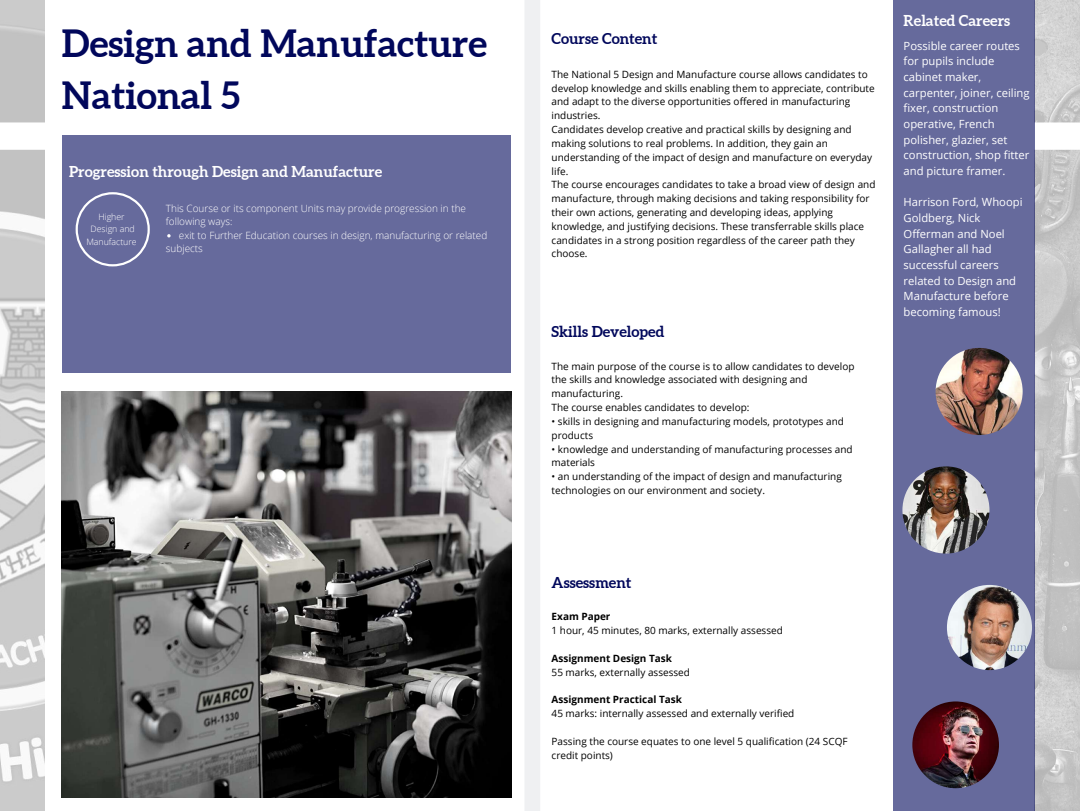
<style>
.page{position:relative;width:1080px;height:811px;background:#fff}
.page>*{position:absolute;margin:0;border:0;box-sizing:border-box;transform-origin:0 0}
.t1{font:700 37.5px/52.3px "Aleo";color:#01075b}
.t2{font:700 15px "Aleo";color:#fff}
.t3{font:700 15px "Aleo";color:#01075b}
.t4{font:11.25px/15.6px "Open Sans";color:#fff}
.t5{font:10px/13.8px "Open Sans";color:#000}
.t6{font:300 10px/13.4px "Open Sans";color:#fff}
.t7{font:700 10px "Open Sans";color:#000}
.t8{font:300 8.75px/12.1px "Open Sans";color:#fff;text-align:center}
</style>
<div class="page">
<img style="left:0;top:0;width:45px;height:810px">
<img style="left:1035px;top:0;width:45px;height:810px">
<svg style="left:0;top:42px;width:1080px;height:184px"></svg>
<div style="left:62px;top:135px;width:449px;height:237px;background:#666a9c"></div>
<div style="left:524px;top:0;width:16px;height:810px;background:#eff0f2"></div>
<img style="left:62px;top:391px;width:449px;height:405px">
<div style="left:893px;top:0;width:142px;height:810px;background:#666a9c"></div>
<img style="left:902px;top:466px;width:87px;height:87px;border-radius:50%">
<img style="left:947px;top:584px;width:85px;height:85px;border-radius:50%">
<img style="left:912px;top:701px;width:87px;height:86px;border-radius:50%">
<img style="left:936px;top:347px;width:87px;height:88px;border-radius:50%">
<svg style="left:76px;top:192px;width:74px;height:74px"></svg>
<svg style="left:167px;top:234px;width:4px;height:3px"></svg>
<h1 class="t1" style="left:62px;top:17px;width:427px">Design and Manufacture<br>National 5</h1>
<h2 class="t2" style="left:69px;top:163px;width:315px">Progression through Design and Manufacture</h2>
<p class="t8" style="left:86px;top:211px;width:52px">Higher<br>Design and<br>Manufacture</p>
<p class="t6" style="left:166px;top:201px;width:302px">This Course or its component Units may provide progression in the following ways:</p>
<p class="t6" style="left:166px;top:241px;width:38px">subjects</p>
<p class="t6" style="left:179px;top:228px;width:310px">exit to Further Education courses in design, manufacturing or related</p>
<h2 class="t3" style="left:552px;top:30px;width:107px">Course Content</h2>
<p class="t5" style="left:552px;top:67px;width:325px">The National 5 Design and Manufacture course allows candidates to develop knowledge and skills enabling them to appreciate, contribute and adapt to the diverse opportunities offered in manufacturing industries.<br>Candidates develop creative and practical skills by designing and making solutions to real problems. In addition, they gain an understanding of the impact of design and manufacture on everyday life.<br>The course encourages candidates to take a broad view of design and manufacture, through making decisions and taking responsibility for their own actions, generating and developing ideas, applying knowledge, and justifying decisions. These transferrable skills place candidates in a strong position regardless of the career path they choose.</p>
<h2 class="t3" style="left:552px;top:322px;width:114px">Skills Developed</h2>
<p class="t5" style="left:552px;top:358px;width:304px">The main purpose of the course is to allow candidates to develop the skills and knowledge associated with designing and manufacturing.<br>The course enables candidates to develop:</p>
<p class="t5" style="left:552px;top:414px;width:294px">• skills in designing and manufacturing models, prototypes and products</p>
<p class="t5" style="left:552px;top:441px;width:303px">• knowledge and understanding of manufacturing processes and materials</p>
<p class="t5" style="left:552px;top:469px;width:292px">• an understanding of the impact of design and manufacturing technologies on our environment and society.</p>
<h2 class="t2" style="left:904px;top:12px;width:108px">Related Careers</h2>
<p class="t4" style="left:904px;top:38px;width:128px">Possible career routes for pupils include cabinet maker, carpenter, joiner, ceiling fixer, construction operative, French polisher, glazier, set construction, shop fitter and picture framer.</p>
<p class="t4" style="left:904px;top:194px;width:120px">Harrison Ford, Whoopi<br>Goldberg, Nick<br>Offerman and Noel<br>Gallagher all had successful careers related to Design and<br>Manufacture before becoming famous!</p>
<h2 class="t3" style="left:552px;top:573px;width:81px">Assessment</h2>
<p class="t7" style="left:552px;top:609px;width:60px">Exam Paper</p>
<p class="t5" style="left:552px;top:623px;width:233px">1 hour, 45 minutes, 80 marks, externally assessed</p>
<p class="t7" style="left:552px;top:650px;width:122px">Assignment Design Task</p>
<p class="t5" style="left:552px;top:664px;width:140px">55 marks, externally assessed</p>
<p class="t7" style="left:552px;top:692px;width:132px">Assignment Practical Task</p>
<p class="t5" style="left:552px;top:705px;width:244px">45 marks: internally assessed and externally verified</p>
<p class="t5" style="left:552px;top:733px;width:297px">Passing the course equates to one level 5 qualification (24 SCQF credit points)</p>
</div>
